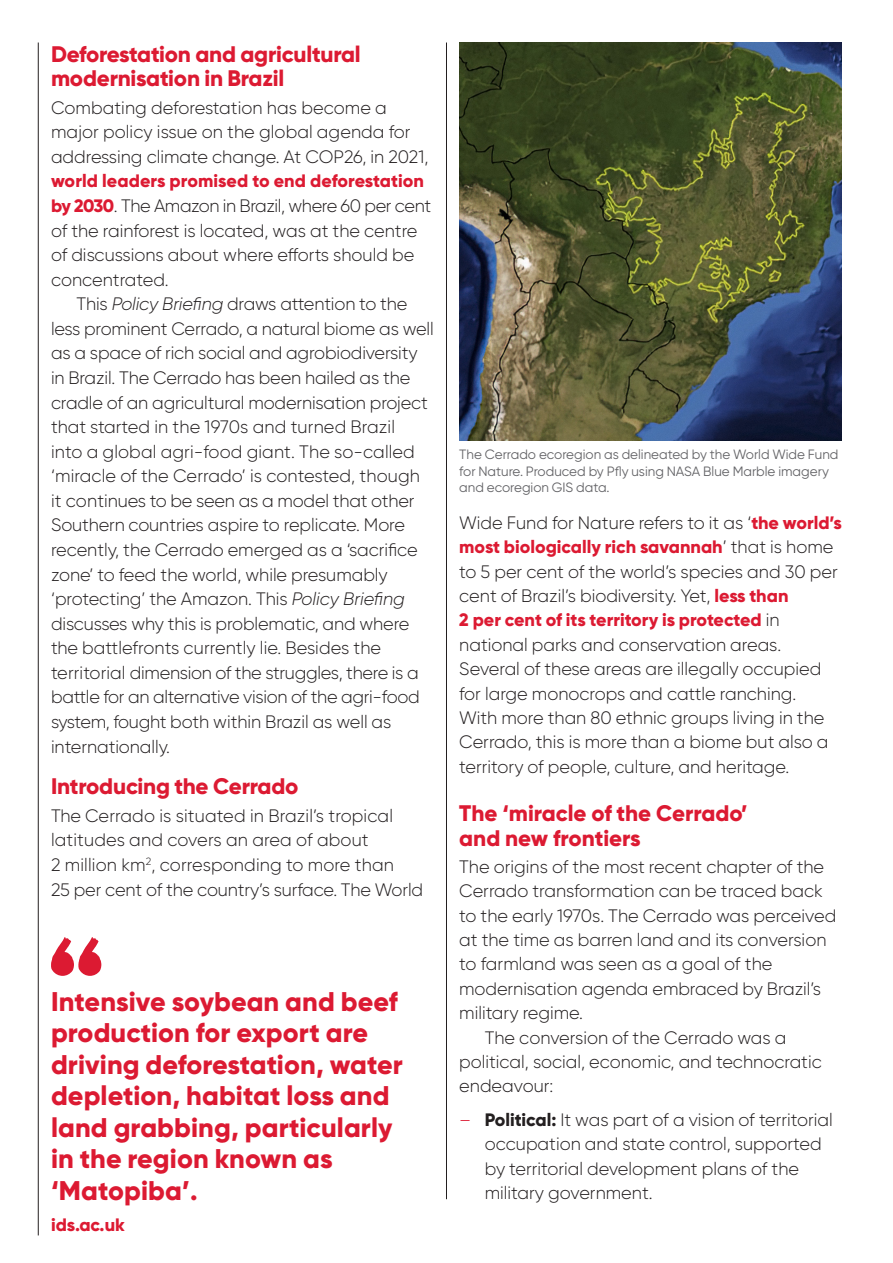
<style>
.page{position:relative;width:893px;height:1263px;background:#fff}
.page>*{position:absolute;margin:0;border:0;box-sizing:border-box;transform-origin:0 0}
.t1{font:800 27px/31.5px "Gilroy";letter-spacing:.005em;color:#dc1a32}
.t2{font:800 22.5px/24.6px "Gilroy";letter-spacing:-.01em;color:#dc1a32}
.t3{font:300 18px/24.6px "Gilroy";color:#231f20}
.t4{font:800 18px "Gilroy";color:#dc1a32}
.t5{font:13.5px/16.5px "Gilroy";color:#636366}
.s1{font-weight:800;color:#dc1a32}
.s2{font-style:italic}
.s3{color:#dc1a32}
.s4{font-weight:800}
</style>
<div class="page">
<hr style="left:38px;top:43px;width:1px;height:1192px;background:#231f20">
<hr style="left:446px;top:43px;width:1px;height:1156px;background:#231f20">
<img style="left:459px;top:43px;width:383px;height:398px">
<svg style="left:51px;top:937px;width:50px;height:39px"></svg>
<p class="t2" style="left:51px;top:41px;width:311px">Deforestation and agricultural modernisation in Brazil</p>
<p class="t3" style="left:51px;top:95px;width:379px">Combating deforestation has become a major policy issue on the global agenda for addressing climate change. At COP26, in 2021,</p>
<p class="t3" style="left:51px;top:169px;width:382px"><span class="s1">world leaders promised to end deforestation by 2030</span>. The Amazon in Brazil, where 60 per cent of the rainforest is located, was at the centre of discussions about where efforts should be concentrated.</p>
<p class="t3" style="left:51px;top:291px;width:384px;text-indent:26px">This <span class="s2">Policy Briefing</span> draws attention to the less prominent Cerrado, a natural biome as well as a space of rich social and agrobiodiversity in Brazil. The Cerrado has been hailed as the cradle of an agricultural modernisation project that started in the 1970s and turned Brazil<br>into a global agri-food giant. The so-called ‘miracle of the Cerrado’ is contested, though it continues to be seen as a model that other Southern countries aspire to replicate. More recently, the Cerrado emerged as a ‘sacrifice zone’ to feed the world, while presumably ‘protecting’ the Amazon. This <span class="s2">Policy Briefing </span>discusses why this is problematic, and where the battlefronts currently lie. Besides the territorial dimension of the struggles, there is a battle for an alternative vision of the agri-food system, fought both within Brazil as well as internationally.</p>
<p class="t2" style="left:51px;top:774px;width:249px">Introducing the Cerrado</p>
<p class="t3" style="left:51px;top:803px;width:374px">The Cerrado is situated in Brazil’s tropical latitudes and covers an area of about<br>2 million km<sup>2</sup>, corresponding to more than<br>25 per cent of the country’s surface. The World</p>
<h1 class="t1" style="left:51px;top:985px;width:353px">Intensive soybean and beef production for export are driving deforestation, water depletion, habitat loss and land grabbing, particularly in the region known as ‘Matopiba’.</h1>
<p class="t4" style="left:51px;top:1213px;width:75px">ids.ac.uk</p>
<p class="t5" style="left:459px;top:446px;width:381px">The Cerrado ecoregion as delineated by the World Wide Fund for Nature. Produced by Pfly using NASA Blue Marble imagery and ecoregion GIS data.</p>
<p class="t3" style="left:459px;top:510px;width:384px">Wide Fund for Nature refers to it as ‘<span class="s1">the world’s most biologically rich savannah</span>’ that is home to 5 per cent of the world’s species and 30 per cent of Brazil’s biodiversity. Yet, <span class="s1">less than<br>2 per cent of its territory is protected</span> in national parks and conservation areas.<br>Several of these areas are illegally occupied for large monocrops and cattle ranching.<br>With more than 80 ethnic groups living in the Cerrado, this is more than a biome but also a territory of people, culture, and heritage.</p>
<p class="t2" style="left:459px;top:801px;width:290px">The ‘miracle of the Cerrado’ and new frontiers</p>
<p class="t3" style="left:459px;top:854px;width:366px">The origins of the most recent chapter of the</p>
<p class="t3" style="left:459px;top:878px;width:365px">Cerrado transformation can be traced back</p>
<p class="t3" style="left:459px;top:903px;width:379px">to the early 1970s. The Cerrado was perceived</p>
<p class="t3" style="left:459px;top:927px;width:369px">at the time as barren land and its conversion</p>
<p class="t3" style="left:459px;top:951px;width:315px">to farmland was seen as a goal of the</p>
<p class="t3" style="left:459px;top:976px;width:363px">modernisation agenda embraced by Brazil’s</p>
<p class="t3" style="left:459px;top:1000px;width:125px">military regime.</p>
<p class="t3" style="left:485px;top:1025px;width:303px">The conversion of the Cerrado was a</p>
<p class="t3" style="left:459px;top:1049px;width:364px">political, social, economic, and technocratic</p>
<p class="t3" style="left:459px;top:1073px;width:96px">endeavour:</p>
<p class="t3" style="left:485px;top:1107px;width:350px;text-indent:-26px"><span class="s3">–</span> <span class="s4">Political:</span> It was part of a vision of territorial occupation and state control, supported by territorial development plans of the military government.</p>
</div>
